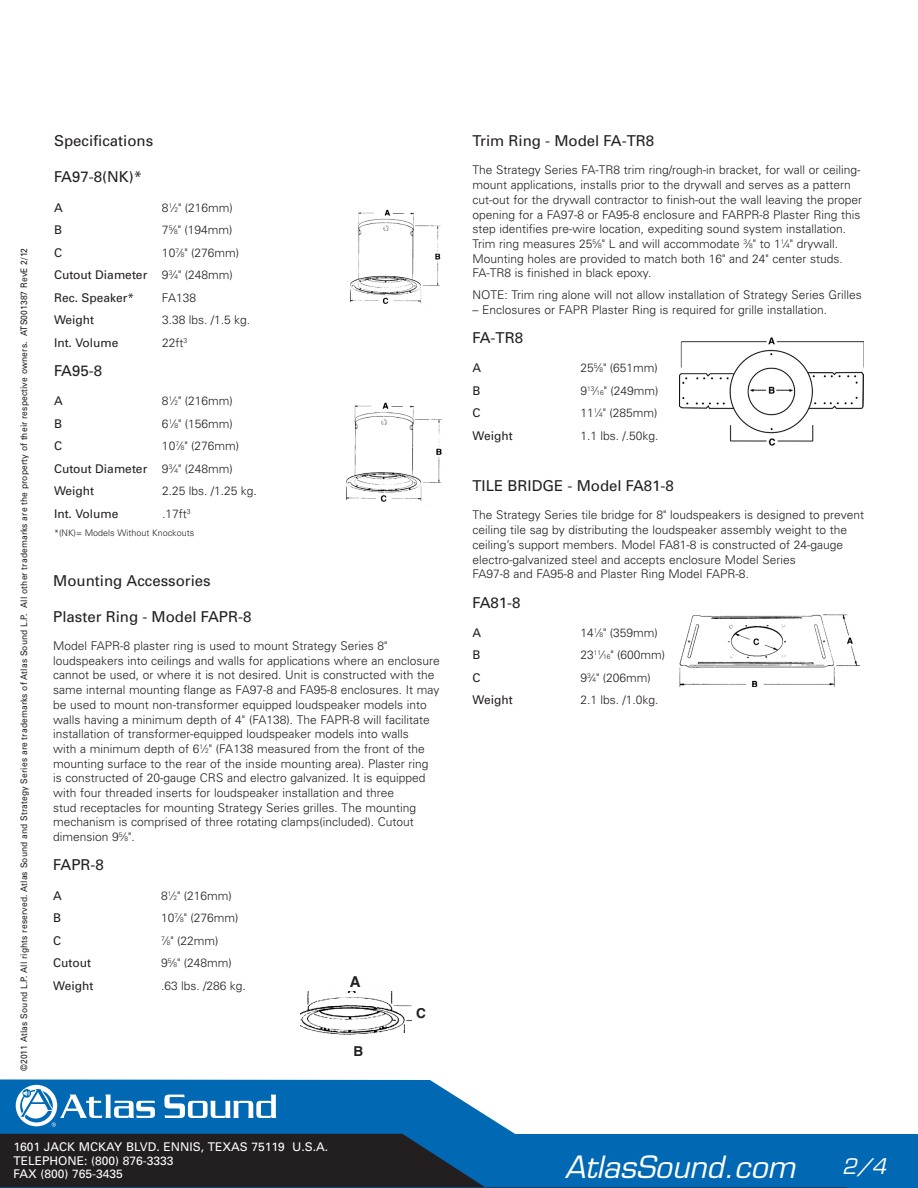
<style>
.page{position:relative;width:918px;height:1188px;background:#fff}
.page>*{position:absolute;margin:0;border:0;box-sizing:border-box;transform-origin:0 0}
.t1{font:italic 30px "Eurostile LT Std";color:#fff}
.t2{font:italic 21px "Eurostile LT Std";color:#fff}
.SubHead{font:15px "Univers";color:#231f20}
.t3{font:700 15px "Helvetica";color:#231f20}
.t4{font:700 13.65px "Helvetica";color:#231f20}
.Body_Copy{font:300 12px/14.7px "Univers";color:#231f20}
.Spec_Chart_List{font:300 12px "Univers";color:#231f20}
.Spec_Chart_List-2{font:12px "Univers";color:#231f20}
.t5{font:12px/13.5px "Univers";color:#fff}
.t6{font:9px "Univers";letter-spacing:.015em;color:#231f20;scale:.94 1}
.Body_Copy-2{font:300 9px "Univers";color:#231f20}
.s1{font-size:6.6px}
.s2{font-weight:300}
.s3{font-weight:300;font-size:6.6px}
</style>
<div class="page">
<svg style="left:0;top:1079px;width:918px;height:109px"></svg>
<svg style="left:0;top:1134px;width:847px;height:54px;background:#124165"></svg>
<svg style="left:164px;top:1095px;width:112px;height:23px"></svg>
<svg style="left:15px;top:1084px;width:43px;height:43px"></svg>
<div style="left:16px;top:1085px;width:41px;height:41px;background:#fff;border-radius:50%"></div>
<svg style="left:19px;top:1087px;width:136px;height:40px"></svg>
<img style="left:346px;top:402px;width:97px;height:100px">
<img style="left:350px;top:209px;width:91px;height:95px">
<img style="left:300px;top:991px;width:112px;height:44px">
<img style="left:679px;top:614px;width:182px;height:74px">
<div style="left:729px;top:687px;width:55px;height:9px;background:#fff"></div>
<img style="left:680px;top:337px;width:184px;height:109px">
<p class="t6" style="left:19px;top:1071px;width:877px;rotate:-90deg">©2011 Atlas Sound L.P. All rights reserved. Atlas Sound and Strategy Series are trademarks of Atlas Sound L.P. All other trademarks are the property of their respective owners. ATS001387 RevE 2/12</p>
<p class="SubHead" style="left:54px;top:132px;width:101px">Specifications</p>
<p class="SubHead" style="left:54px;top:168px;width:90px">FA97-8(NK)*</p>
<p class="Spec_Chart_List-2" style="left:54px;top:200px;width:10px">A</p>
<p class="Spec_Chart_List" style="left:162px;top:200px;width:72px">8<sup>1</sup>⁄<span class="s1">2</span>" (216mm)</p>
<p class="Spec_Chart_List-2" style="left:54px;top:223px;width:10px">B</p>
<p class="Spec_Chart_List" style="left:162px;top:223px;width:72px">7<sup>5</sup>⁄<span class="s1">8</span>" (194mm)</p>
<p class="Spec_Chart_List-2" style="left:54px;top:245px;width:10px">C</p>
<p class="Spec_Chart_List" style="left:162px;top:245px;width:79px">10<sup>7</sup>⁄<span class="s1">8</span>" (276mm)</p>
<p class="Spec_Chart_List-2" style="left:54px;top:268px;width:180px">Cutout Diameter <span class="s2">9</span><sup>3</sup><span class="s2">⁄</span><span class="s3">4</span><span class="s2">" (248mm)</span></p>
<p class="Spec_Chart_List-2" style="left:54px;top:290px;width:82px">Rec. Speaker*</p>
<p class="Spec_Chart_List" style="left:162px;top:290px;width:36px">FA138</p>
<p class="Spec_Chart_List-2" style="left:54px;top:313px;width:42px">Weight</p>
<p class="Spec_Chart_List" style="left:162px;top:313px;width:90px">3.38 lbs. /1.5 kg.</p>
<p class="Spec_Chart_List-2" style="left:54px;top:335px;width:66px">Int. Volume</p>
<p class="Spec_Chart_List" style="left:162px;top:335px;width:27px">22ft<sup>3</sup></p>
<p class="SubHead" style="left:54px;top:362px;width:50px">FA95-8</p>
<p class="Spec_Chart_List-2" style="left:54px;top:394px;width:10px">A</p>
<p class="Spec_Chart_List" style="left:162px;top:394px;width:72px">8<sup>1</sup>⁄<span class="s1">2</span>" (216mm)</p>
<p class="Spec_Chart_List-2" style="left:54px;top:416px;width:10px">B</p>
<p class="Spec_Chart_List" style="left:162px;top:416px;width:72px">6<sup>1</sup>⁄<span class="s1">8</span>" (156mm)</p>
<p class="Spec_Chart_List-2" style="left:54px;top:439px;width:10px">C</p>
<p class="Spec_Chart_List" style="left:162px;top:439px;width:79px">10<sup>7</sup>⁄<span class="s1">8</span>" (276mm)</p>
<p class="Spec_Chart_List-2" style="left:54px;top:461px;width:180px">Cutout Diameter <span class="s2">9</span><sup>3</sup><span class="s2">⁄</span><span class="s3">4</span><span class="s2">" (248mm)</span></p>
<p class="Spec_Chart_List-2" style="left:54px;top:484px;width:42px">Weight</p>
<p class="Spec_Chart_List" style="left:162px;top:484px;width:96px">2.25 lbs. /1.25 kg.</p>
<p class="Spec_Chart_List-2" style="left:54px;top:506px;width:66px">Int. Volume</p>
<p class="Spec_Chart_List" style="left:162px;top:506px;width:30px">.17ft<sup>3</sup></p>
<p class="Body_Copy-2" style="left:54px;top:527px;width:142px">*(NK)= Models Without Knockouts</p>
<p class="SubHead" style="left:53px;top:572px;width:159px">Mounting Accessories</p>
<p class="SubHead" style="left:53px;top:608px;width:200px">Plaster Ring - Model FAPR-8</p>
<p class="Body_Copy" style="left:53px;top:638px;width:388px">Model FAPR-8 plaster ring is used to mount Strategy Series 8" loudspeakers into ceilings and walls for applications where an enclosure cannot be used, or where it is not desired. Unit is constructed with the same internal mounting flange as FA97-8 and FA95-8 enclosures. It may be used to mount non-transformer equipped loudspeaker models into walls having a minimum depth of 4" (FA138). The FAPR-8 will facilitate installation of transformer-equipped loudspeaker models into walls<br>with a minimum depth of 6<sup>1</sup>⁄<span class="s1">2</span>" (FA138 measured from the front of the mounting surface to the rear of the inside mounting area). Plaster ring is constructed of 20-gauge CRS and electro galvanized. It is equipped with four threaded inserts for loudspeaker installation and three<br>stud receptacles for mounting Strategy Series grilles. The mounting mechanism is comprised of three rotating clamps(included). Cutout dimension 9<sup>5</sup>⁄<span class="s1">8</span>".</p>
<p class="SubHead" style="left:53px;top:856px;width:52px">FAPR-8</p>
<p class="Spec_Chart_List-2" style="left:53px;top:888px;width:10px">A</p>
<p class="Spec_Chart_List" style="left:161px;top:888px;width:72px">8<sup>1</sup>⁄<span class="s1">2</span>" (216mm)</p>
<p class="Spec_Chart_List-2" style="left:53px;top:911px;width:10px">B</p>
<p class="Spec_Chart_List" style="left:161px;top:911px;width:79px">10<sup>7</sup>⁄<span class="s1">8</span>" (276mm)</p>
<p class="Spec_Chart_List-2" style="left:53px;top:933px;width:10px">C</p>
<p class="Spec_Chart_List" style="left:161px;top:933px;width:59px"><sup>7</sup>⁄<span class="s1">8</span>" (22mm)</p>
<p class="Spec_Chart_List-2" style="left:53px;top:956px;width:39px">Cutout</p>
<p class="Spec_Chart_List" style="left:161px;top:956px;width:72px">9<sup>5</sup>⁄<span class="s1">8</span>" (248mm)</p>
<p class="Spec_Chart_List-2" style="left:53px;top:978px;width:42px">Weight</p>
<p class="Spec_Chart_List" style="left:161px;top:978px;width:86px">.63 lbs. /286 kg.</p>
<p class="t3" style="left:350px;top:973px;width:12px">A</p>
<p class="t4" style="left:353px;top:1043px;width:11px">B</p>
<p class="t4" style="left:416px;top:1005px;width:11px">C</p>
<p class="t5" style="left:14px;top:1140px;width:316px">1601 JACK MCKAY BLVD. ENNIS, TEXAS 75119 U.S.A.<br>TELEPHONE: (800) 876-3333<br>FAX (800) 765-3435</p>
<p class="SubHead" style="left:472px;top:132px;width:183px">Trim Ring - Model FA-TR8</p>
<p class="Body_Copy" style="left:472px;top:163px;width:391px">The Strategy Series FA-TR8 trim ring/rough-in bracket, for wall or ceiling&shy;mount applications, installs prior to the drywall and serves as a pattern cut-out for the drywall contractor to finish-out the wall leaving the proper opening for a FA97-8 or FA95-8 enclosure and FARPR-8 Plaster Ring this step identifies pre-wire location, expediting sound system installation.<br>Trim ring measures 25<sup>5</sup>⁄<span class="s1">8</span>" L and will accommodate <sup>3</sup>⁄<span class="s1">8</span>" to 1<sup>1</sup>⁄<span class="s1">4</span>" drywall.<br>Mounting holes are provided to match both 16" and 24" center studs.<br>FA-TR8 is finished in black epoxy.</p>
<p class="Body_Copy" style="left:473px;top:287px;width:391px">NOTE: Trim ring alone will not allow installation of Strategy Series Grilles</p>
<p class="Body_Copy" style="left:473px;top:302px;width:356px">– Enclosures or FAPR Plaster Ring is required for grille installation.</p>
<p class="SubHead" style="left:473px;top:329px;width:52px">FA-TR8</p>
<p class="Spec_Chart_List-2" style="left:473px;top:361px;width:10px">A</p>
<p class="Spec_Chart_List" style="left:580px;top:361px;width:79px">25<sup>5</sup>⁄<span class="s1">8</span>" (651mm)</p>
<p class="Spec_Chart_List-2" style="left:473px;top:383px;width:10px">B</p>
<p class="Spec_Chart_List" style="left:580px;top:383px;width:80px">9<sup>13</sup>⁄<span class="s1">16</span>" (249mm)</p>
<p class="Spec_Chart_List-2" style="left:473px;top:406px;width:10px">C</p>
<p class="Spec_Chart_List" style="left:580px;top:406px;width:79px">11<sup>1</sup>⁄<span class="s1">4</span>" (285mm)</p>
<p class="Spec_Chart_List-2" style="left:473px;top:428px;width:42px">Weight</p>
<p class="Spec_Chart_List" style="left:581px;top:428px;width:80px">1.1 lbs. /.50kg.</p>
<p class="SubHead" style="left:473px;top:477px;width:203px">TILE BRIDGE - Model FA81-8</p>
<p class="Body_Copy" style="left:473px;top:508px;width:393px">The Strategy Series tile bridge for 8" loudspeakers is designed to prevent ceiling tile sag by distributing the loudspeaker assembly weight to the ceiling’s support members. Model FA81-8 is constructed of 24-gauge electro-galvanized steel and accepts enclosure Model Series<br>FA97-8 and FA95-8 and Plaster Ring Model FAPR-8.</p>
<p class="SubHead" style="left:473px;top:593px;width:50px">FA81-8</p>
<p class="Spec_Chart_List-2" style="left:473px;top:626px;width:10px">A</p>
<p class="Spec_Chart_List" style="left:580px;top:625px;width:79px">14<sup>1</sup>⁄<span class="s1">8</span>" (359mm)</p>
<p class="Spec_Chart_List-2" style="left:473px;top:648px;width:10px">B</p>
<p class="Spec_Chart_List" style="left:580px;top:648px;width:86px">23<sup>11</sup>⁄<span class="s1">16</span>" (600mm)</p>
<p class="Spec_Chart_List-2" style="left:473px;top:671px;width:10px">C</p>
<p class="Spec_Chart_List" style="left:580px;top:670px;width:72px">9<sup>3</sup>⁄<span class="s1">4</span>" (206mm)</p>
<p class="Spec_Chart_List-2" style="left:473px;top:693px;width:42px">Weight</p>
<p class="Spec_Chart_List" style="left:581px;top:693px;width:80px">2.1 lbs. /1.0kg.</p>
<h1 class="t1" style="left:565px;top:1149px;width:232px">AtlasSound.com</h1>
<h2 class="t2" style="left:842px;top:1154px;width:46px">2/4</h2>
</div>
